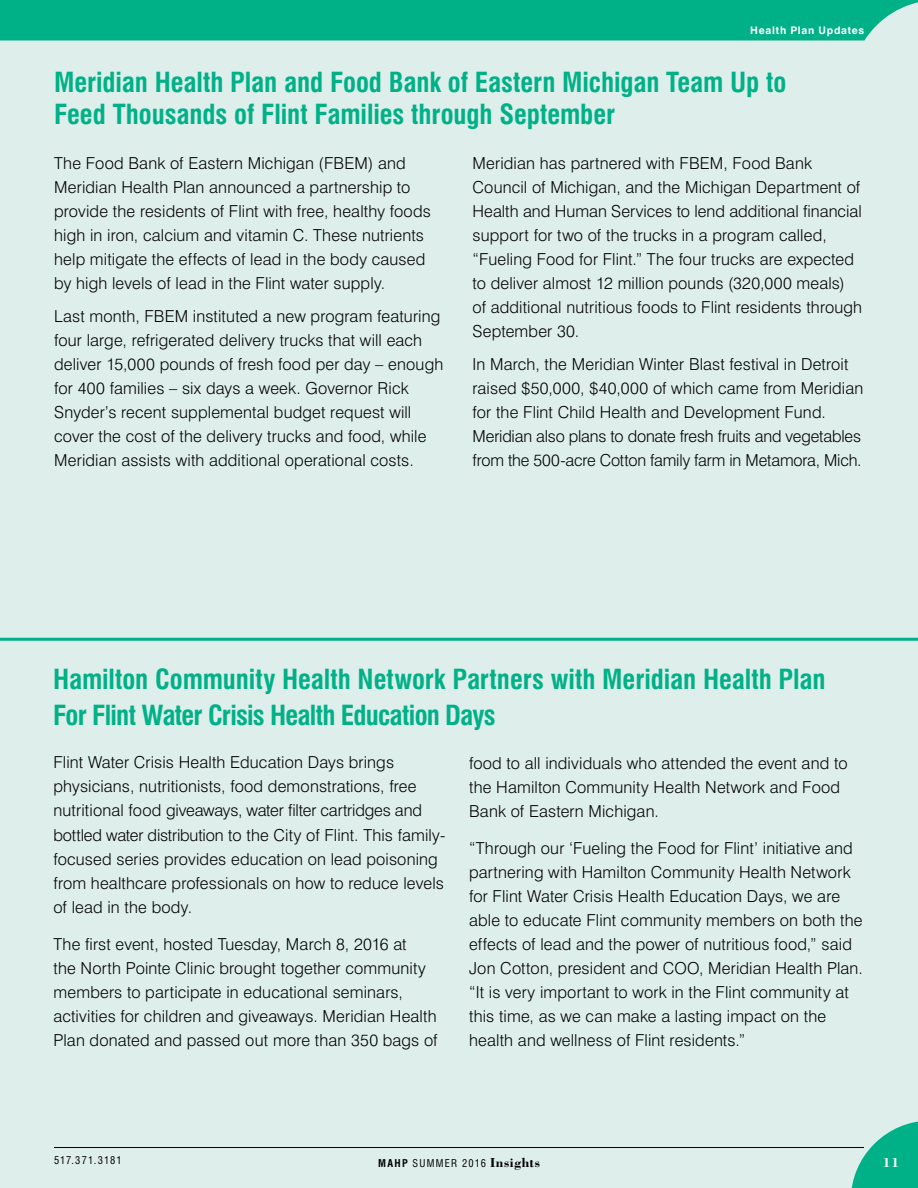
<style>
.page{position:relative;width:918px;height:1188px;background:#deeeeb}
.page>*{position:absolute;margin:0;border:0;box-sizing:border-box;transform-origin:0 0}
.t1{font:700 condensed 27px/32.4px "Swiss 721 BT";letter-spacing:-.005em;color:#00b188}
.t2{font:300 16.5px/24px "Swiss 721 BT";letter-spacing:.01em;color:#000}
.t3{font:700 13.5px "Bodoni";color:#fff}
.t4{font:condensed 10.5px "Swiss 721 BT";letter-spacing:.11em;color:#000}
.t5{font:700 10.5px "Swiss 721 BT";letter-spacing:.07em;color:#fff}
.s1{font-weight:700}
.s2{font-family:"Bodoni";font-weight:700;font-stretch:normal;font-size:13.5px}
</style>
<div class="page">
<hr style="left:0;top:638px;width:918px;height:3px;background:#00b188">
<svg style="left:851px;top:1121px;width:67px;height:67px"></svg>
<hr style="left:54px;top:1147px;width:810px;height:1px;background:#000">
<div style="left:0;top:0;width:918px;height:40px;background:#00b188"></div>
<p class="t5" style="left:750px;top:24px;width:116px">Health Plan Updates</p>
<h1 class="t1" style="left:54px;top:66px;width:734px">Meridian Health Plan and Food Bank of Eastern Michigan Team Up to<br>Feed Thousands of Flint Families through September</h1>
<p class="t2" style="left:54px;top:151px;width:378px">The Food Bank of Eastern Michigan (FBEM) and Meridian Health Plan announced a partnership to provide the residents of Flint with free, healthy foods high in iron, calcium and vitamin C. These nutrients help mitigate the effects of lead in the body caused by high levels of lead in the Flint water supply.</p>
<p class="t2" style="left:54px;top:304px;width:391px">Last month, FBEM instituted a new program featuring four large, refrigerated delivery trucks that will each deliver 15,000 pounds of fresh food per day – enough for 400 families – six days a week. Governor Rick Snyder’s recent supplemental budget request will cover the cost of the delivery trucks and food, while Meridian assists with additional operational costs.</p>
<p class="t2" style="left:473px;top:151px;width:391px">Meridian has partnered with FBEM, Food Bank Council of Michigan, and the Michigan Department of Health and Human Services to lend additional financial support for two of the trucks in a program called, “Fueling Food for Flint.” The four trucks are expected to deliver almost 12 million pounds (320,000 meals) of additional nutritious foods to Flint residents through September 30.</p>
<p class="t2" style="left:473px;top:352px;width:392px">In March, the Meridian Winter Blast festival in Detroit raised $50,000, $40,000 of which came from Meridian for the Flint Child Health and Development Fund.<br>Meridian also plans to donate fresh fruits and vegetables from the 500-acre Cotton family farm in Metamora, Mich.</p>
<h1 class="t1" style="left:53px;top:661px;width:774px;line-height:36px">Hamilton Community Health Network Partners with Meridian Health Plan<br>For Flint Water Crisis Health Education Days</h1>
<p class="t2" style="left:53px;top:750px;width:393px">Flint Water Crisis Health Education Days brings physicians, nutritionists, food demonstrations, free nutritional food giveaways, water filter cartridges and bottled water distribution to the City of Flint. This family&shy;focused series provides education on lead poisoning from healthcare professionals on how to reduce levels of lead in the body.</p>
<p class="t2" style="left:53px;top:932px;width:386px">The first event, hosted Tuesday, March 8, 2016 at<br>the North Pointe Clinic brought together community members to participate in educational seminars, activities for children and giveaways. Meridian Health Plan donated and passed out more than 350 bags of</p>
<p class="t2" style="left:469px;top:751px;width:380px">food to all individuals who attended the event and to the Hamilton Community Health Network and Food<br>Bank of Eastern Michigan.</p>
<p class="t2" style="left:469px;top:836px;width:395px">“Through our ‘Fueling the Food for Flint’ initiative and partnering with Hamilton Community Health Network for Flint Water Crisis Health Education Days, we are able to educate Flint community members on both the effects of lead and the power of nutritious food,” said Jon Cotton, president and COO, Meridian Health Plan. “It is very important to work in the Flint community at this time, as we can make a lasting impact on the health and wellness of Flint residents.”</p>
<p class="t4" style="left:54px;top:1154px;width:69px">517.371.3181</p>
<p class="t4" style="left:378px;top:1156px;width:163px"><span class="s1">MAHP</span> SUMMER 2016 <span class="s2">Insights</span></p>
<p class="t3" style="left:883px;top:1154px;width:18px">11</p>
</div>
